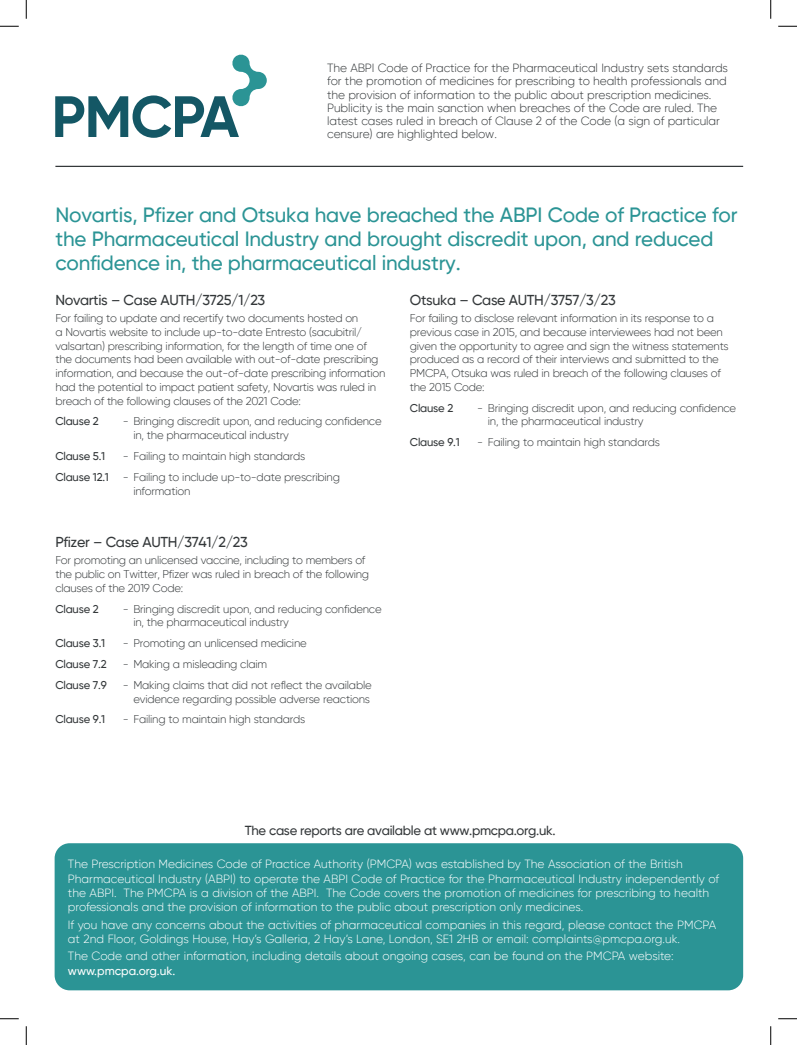
<style>
.page{position:relative;width:797px;height:1045px;background:#fff}
.page>*{position:absolute;margin:0;border:0;box-sizing:border-box;transform-origin:0 0}
.t1{font:500 20.62px/23.8px "Gilroy";letter-spacing:-.01em;color:#2b9495}
.t2{font:500 14.38px "Gilroy";letter-spacing:-.025em;color:#34383a}
.t3{font:500 13.12px "Gilroy";letter-spacing:-.025em;color:#34383a}
.t4{font:300 11.88px/14.2px "Gilroy";color:#fff}
.t5{font:300 11.88px/13.1px "Gilroy";letter-spacing:-.01em;color:#34383a}
.t6{font:500 11.88px "Gilroy";color:#fff}
.t7{font:300 11.25px/13.8px "Gilroy";letter-spacing:-.025em;color:#34383a}
.t8{font:500 11.25px "Gilroy";letter-spacing:-.02em;color:#34383a}
.s1{font-weight:500}
</style>
<div class="page">
<div style="left:55px;top:843px;width:688px;height:147px;background:#2b9495;border-radius:15px"></div>
<svg style="left:55px;top:54px;width:212px;height:84px"></svg>
<hr style="left:55px;top:166px;width:688px;height:1px;background:#34383a">
<svg style="left:0;top:25px;width:19px;height:2px"></svg>
<svg style="left:778px;top:25px;width:19px;height:2px"></svg>
<svg style="left:0;top:1018px;width:19px;height:1px"></svg>
<svg style="left:778px;top:1018px;width:19px;height:1px"></svg>
<svg style="left:25px;top:0;width:2px;height:19px"></svg>
<svg style="left:25px;top:1026px;width:2px;height:19px"></svg>
<svg style="left:770px;top:0;width:1px;height:19px"></svg>
<svg style="left:770px;top:1026px;width:1px;height:19px"></svg>
<p class="t5" style="left:327px;top:61px;width:402px">The ABPI Code of Practice for the Pharmaceutical Industry sets standards for the promotion of medicines for prescribing to health professionals and the provision of information to the public about prescription medicines.<br>Publicity is the main sanction when breaches of the Code are ruled. The latest cases ruled in breach of Clause 2 of the Code (a sign of particular censure) are highlighted below.</p>
<h1 class="t1" style="left:55px;top:203px;width:683px">Novartis, Pfizer and Otsuka have breached the ABPI Code of Practice for the Pharmaceutical Industry and brought discredit upon, and reduced confidence in, the pharmaceutical industry.</h1>
<p class="t2" style="left:55px;top:291px;width:211px">Novartis – Case AUTH/3725/1/23</p>
<p class="t7" style="left:55px;top:311px;width:331px">For failing to update and recertify two documents hosted on<br>a Novartis website to include up-to-date Entresto (sacubitril/ valsartan) prescribing information, for the length of time one of the documents had been available with out-of-date prescribing information, and because the out-of-date prescribing information had the potential to impact patient safety, Novartis was ruled in breach of the following clauses of the 2021 Code:</p>
<p class="t8" style="left:55px;top:414px;width:45px">Clause 2</p>
<p class="t7" style="left:133px;top:414px;width:250px;text-indent:-11px">- Bringing discredit upon, and reducing confidence in, the pharmaceutical industry</p>
<p class="t8" style="left:55px;top:449px;width:51px">Clause 5.1</p>
<p class="t2" style="left:410px;top:291px;width:207px">Otsuka – Case AUTH/3757/3/23</p>
<p class="t7" style="left:410px;top:311px;width:320px">For failing to disclose relevant information in its response to a previous case in 2015, and because interviewees had not been given the opportunity to agree and sign the witness statements produced as a record of their interviews and submitted to the PMCPA, Otsuka was ruled in breach of the following clauses of the 2015 Code:</p>
<p class="t8" style="left:410px;top:401px;width:45px">Clause 2</p>
<p class="t7" style="left:488px;top:401px;width:250px;text-indent:-11px">- Bringing discredit upon, and reducing confidence in, the pharmaceutical industry</p>
<p class="t8" style="left:410px;top:435px;width:51px">Clause 9.1</p>
<p class="t7" style="left:477px;top:435px;width:184px">- Failing to maintain high standards</p>
<p class="t7" style="left:55px;top:445px;width:286px;line-height:20.9px;text-indent:67px">- Failing to maintain high standards<br><span class="s1">Clause 12.1</span> - Failing to include up-to-date prescribing</p>
<p class="t7" style="left:133px;top:483px;width:59px">information</p>
<p class="t2" style="left:55px;top:533px;width:194px">Pfizer – Case AUTH/3741/2/23</p>
<p class="t7" style="left:55px;top:553px;width:315px">For promoting an unlicensed vaccine, including to members of the public on Twitter, Pfizer was ruled in breach of the following clauses of the 2019 Code:</p>
<p class="t8" style="left:55px;top:601px;width:45px">Clause 2</p>
<p class="t7" style="left:133px;top:601px;width:250px;text-indent:-11px">- Bringing discredit upon, and reducing confidence in, the pharmaceutical industry</p>
<p class="t8" style="left:55px;top:636px;width:51px">Clause 3.1</p>
<p class="t7" style="left:123px;top:636px;width:185px">- Promoting an unlicensed medicine</p>
<p class="t8" style="left:55px;top:657px;width:53px">Clause 7.2</p>
<p class="t7" style="left:123px;top:657px;width:146px">- Making a misleading claim</p>
<p class="t8" style="left:55px;top:678px;width:53px">Clause 7.9</p>
<p class="t7" style="left:123px;top:678px;width:250px;text-align:right">- Making claims that did not reflect the available evidence regarding possible adverse reactions</p>
<p class="t8" style="left:55px;top:712px;width:51px">Clause 9.1</p>
<p class="t7" style="left:123px;top:712px;width:184px">- Failing to maintain high standards</p>
<p class="t3" style="left:245px;top:822px;width:312px">The case reports are available at www.pmcpa.org.uk.</p>
<p class="t4" style="left:68px;top:857px;width:652px">The Prescription Medicines Code of Practice Authority (PMCPA) was established by The Association of the British Pharmaceutical Industry (ABPI) to operate the ABPI Code of Practice for the Pharmaceutical Industry independently of the ABPI. The PMCPA is a division of the ABPI. The Code covers the promotion of medicines for prescribing to health professionals and the provision of information to the public about prescription only medicines.</p>
<p class="t4" style="left:68px;top:917px;width:649px">If you have any concerns about the activities of pharmaceutical companies in this regard, please contact the PMCPA at 2nd Floor, Goldings House, Hay’s Galleria, 2 Hay’s Lane, London, SE1 2HB or email: complaints@pmcpa.org.uk.</p>
<p class="t4" style="left:68px;top:949px;width:607px">The Code and other information, including details about ongoing cases, can be found on the PMCPA website:</p>
<p class="t6" style="left:68px;top:963px;width:109px">www.pmcpa.org.uk.</p>
</div>
